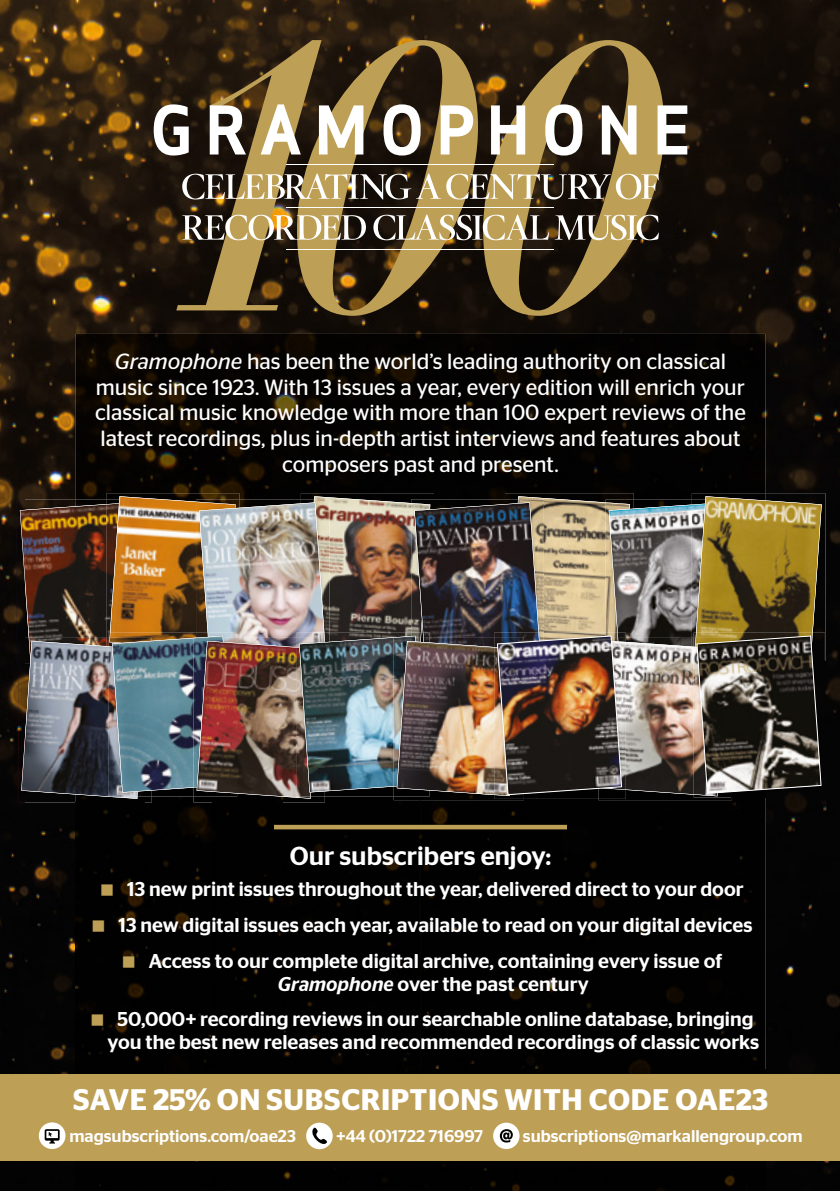
<style>
.page{position:relative;width:840px;height:1191px;background:#fff}
.page>*{position:absolute;margin:0;border:0;box-sizing:border-box;transform-origin:0 0}
.t1{font:600 29.8px "Stag Sans";letter-spacing:.02em;color:#fff}
.t2{font:500 26px "Stag Sans";color:#fff}
.t3{font:22px/25.8px "Stag Sans";color:#fff;text-align:center}
.t4{font:500 20px/35.6px "Stag Sans";color:#fff;text-align:center}
.t5{font:500 17px "Stag Sans";color:#fff}
.s1{font-style:italic}
</style>
<div class="page">
<img style="left:0;top:0;width:839px;height:1191px">
<img style="left:76px;top:334px;width:688px;height:162px">
<div style="left:282px;top:799px;width:482px;height:392px;background:#010101"></div>
<div style="left:145px;top:799px;width:68px;height:392px;background:#010101"></div>
<div style="left:213px;top:802px;width:69px;height:389px;background:#010101"></div>
<img style="left:76px;top:802px;width:69px;height:389px">
<div style="left:0;top:1074px;width:839px;height:86px;background:#be9f56"></div>
<hr style="left:274px;top:825px;width:292px;height:4px;background:#be9f56">
<div style="left:39px;top:1122px;width:26px;height:27px;background:#fff;border-radius:50%"></div>
<svg style="left:45px;top:1129px;width:15px;height:14px"></svg>
<div style="left:493px;top:1122px;width:26px;height:27px;background:#fff;border-radius:50%"></div>
<svg style="left:499px;top:1129px;width:13px;height:13px"></svg>
<div style="left:306px;top:1122px;width:26px;height:27px;background:#fff;border-radius:50%"></div>
<svg style="left:312px;top:1127px;width:15px;height:17px"></svg>
<img style="left:301px;top:493px;width:133px;height:3px">
<img style="left:17px;top:499px;width:59px;height:303px">
<img style="left:106px;top:493px;width:133px;height:3px">
<img style="left:504px;top:493px;width:129px;height:3px">
<img style="left:764px;top:493px;width:61px;height:304px">
<img style="left:691px;top:493px;width:73px;height:3px">
<img style="left:76px;top:799px;width:76px;height:3px">
<img style="left:18px;top:638px;width:2px;height:25px">
<img style="left:193px;top:799px;width:131px;height:3px">
<img style="left:393px;top:799px;width:130px;height:1px">
<img style="left:598px;top:799px;width:133px;height:1px">
<img style="left:821px;top:633px;width:3px;height:28px">
<img style="left:20px;top:496px;width:801px;height:303px">
<svg style="left:297px;top:310px;width:180px;height:6px"></svg>
<svg style="left:483px;top:310px;width:180px;height:6px"></svg>
<svg style="left:154px;top:40px;width:533px;height:270px;background:#6b5c3f"></svg>
<svg style="left:102px;top:884px;width:11px;height:12px"></svg>
<svg style="left:93px;top:920px;width:11px;height:11px"></svg>
<svg style="left:123px;top:956px;width:11px;height:11px"></svg>
<svg style="left:92px;top:1014px;width:11px;height:12px"></svg>
<p class="t3" style="left:95px;top:348px;width:652px"><span class="s1">Gramophone</span> has been the world’s leading authority on classical music since 1923. With 13 issues a year, every edition will enrich your classical music knowledge with more than 100 expert reviews of the latest recordings, plus in-depth artist interviews and features about composers past and present.</p>
<h2 class="t2" style="left:289px;top:841px;width:263px">Our subscribers enjoy:</h2>
<p class="t4" style="left:118px;top:871px;width:635px">13 new print issues throughout the year, delivered direct to your door<br>13 new digital issues each year, available to read on your digital devices<br>Access to our complete digital archive, containing every issue of</p>
<p class="t4" style="left:117px;top:965px;width:637px"><span class="s1">Gramophone</span> over the past century<br>50,000+ recording reviews in our searchable online database, bringing</p>
<p class="t4" style="left:107px;top:1024px;width:653px">you the best new releases and recommended recordings of classic works</p>
<h1 class="t1" style="left:73px;top:1082px;width:696px">SAVE 25% ON SUBSCRIPTIONS WITH CODE OAE23</h1>
<p class="t5" style="left:69px;top:1126px;width:228px">magsubscriptions.com/oae23</p>
<p class="t5" style="left:336px;top:1125px;width:148px">+44 (0)1722 716997</p>
<p class="t5" style="left:522px;top:1125px;width:281px">subscriptions@markallengroup.com</p>
</div>
